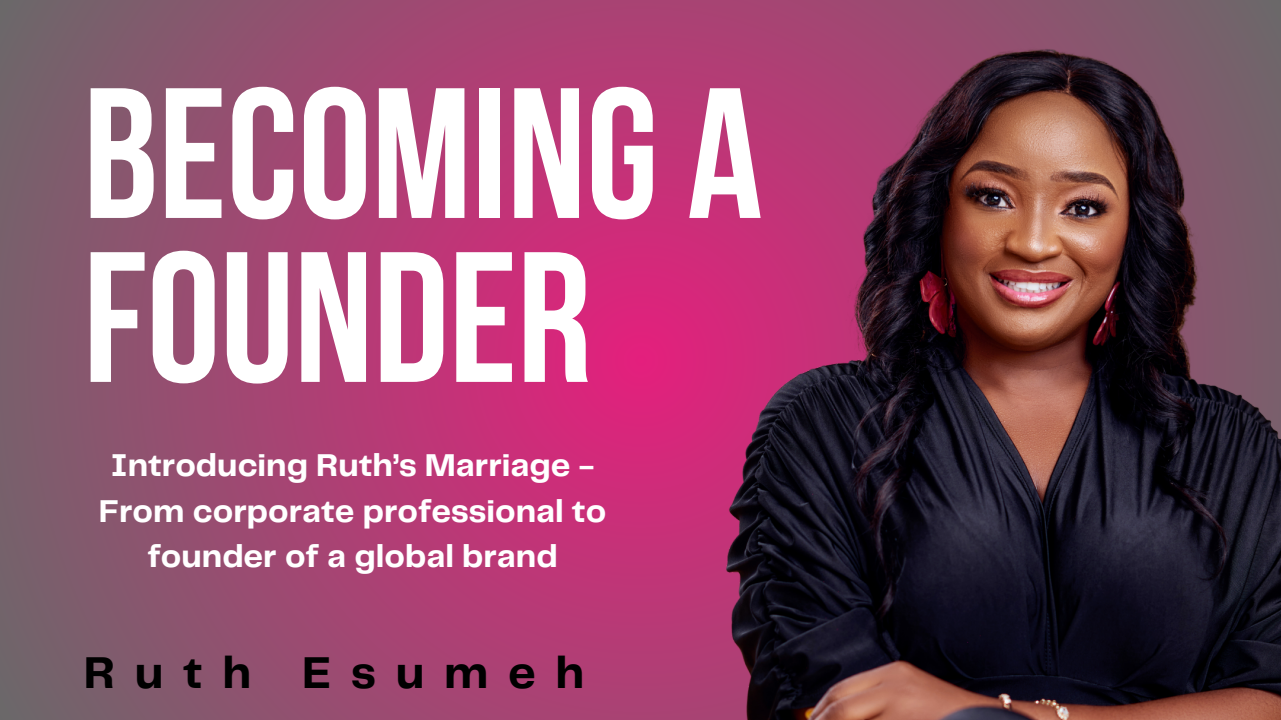
<style>
.page{position:relative;width:1281px;height:720px;background:#fff}
.page>*{position:absolute;margin:0;border:0;box-sizing:border-box;transform-origin:0 0}
.t1{font:185.25px/164px "Bebas Neue Cyrillic";color:#fff}
.t2{font:700 46.25px "Telegraf";letter-spacing:.425em;color:#000}
.t3{font:700 32.75px/45.6px "Telegraf";color:#fff;text-align:center}
</style>
<div class="page">
<svg style="left:0;top:0;width:608px;height:720px;background:#a04772"></svg>
<img style="left:608px;top:0;width:673px;height:720px">
<p class="t1" style="left:83px;top:90px;width:681px">BECOMING A<br>FOUNDER</p>
<h2 class="t3" style="left:99px;top:444px;width:509px">Introducing Ruth’s Marriage -<br>From corporate professional to founder of a global brand</h2>
<p class="t2" style="left:84px;top:653px;width:502px">Ruth Esumeh</p>
</div>
